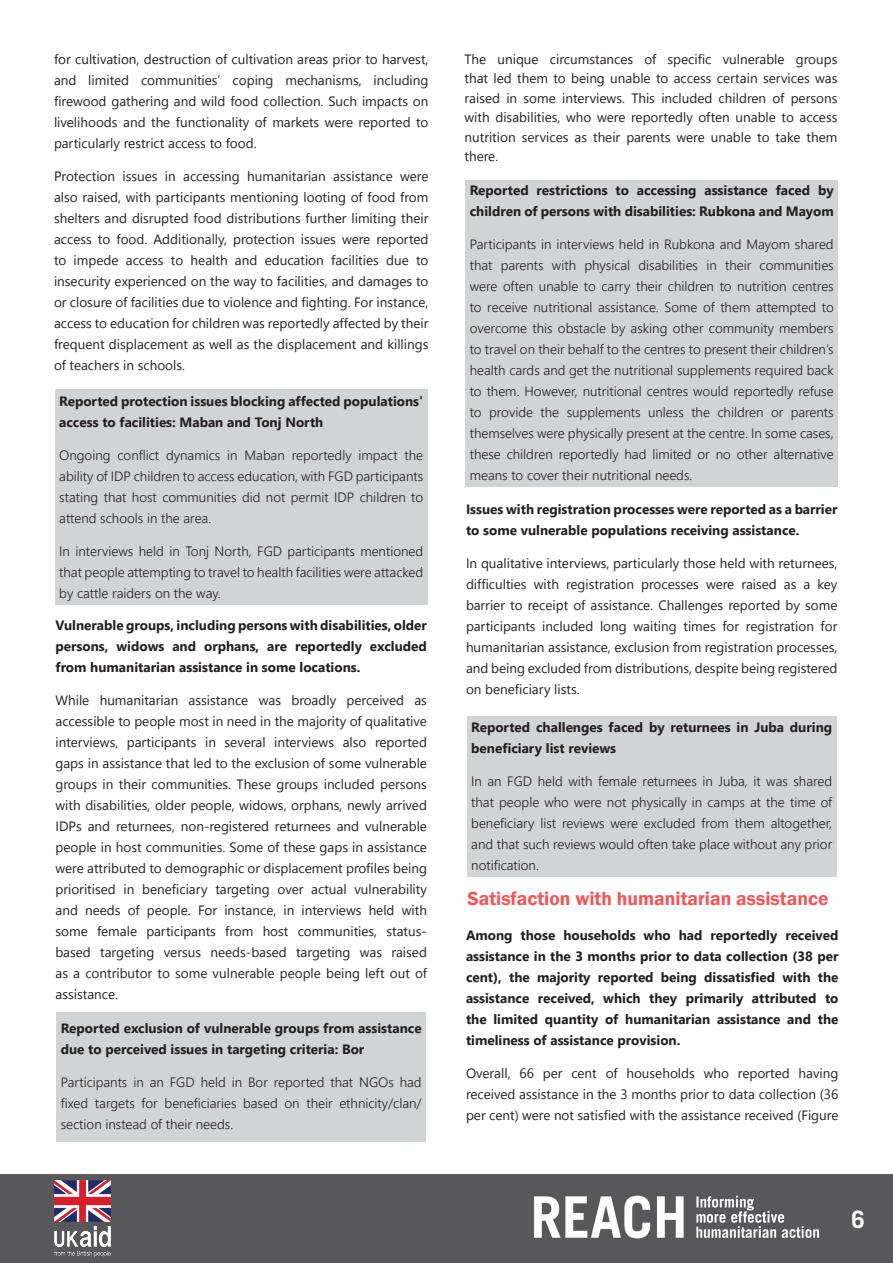
<style>
.page{position:relative;width:893px;height:1263px;background:#fff}
.page>*{position:absolute;margin:0;border:0;box-sizing:border-box;transform-origin:0 0}
.REACH_body_text_back{font:700 24px "Trade Gothic LT Std";color:#fff}
.Intro_bold{font:600 19.5px "Franklin Gothic";color:#ee5859}
.REACH_body_text_back-2{font:13.5px/21px "Leelawadee UI";color:#231f20;text-align:justify}
.REACH_body_text_back-3{font:300 13.5px/21px "Leelawadee UI";color:#231f20;text-align:justify}
.REACH_body_text_back-4{font:700 13.5px/21px "Leelawadee UI";color:#231f20}
</style>
<div class="page">
<div style="left:0;top:1175px;width:893px;height:88px;background:#58585a"></div>
<img style="left:534px;top:1195px;width:285px;height:44px">
<img style="left:54px;top:1181px;width:56px;height:75px">
<div style="left:55px;top:389px;width:373px;height:216px;background:#d1d3d4"></div>
<div style="left:56px;top:1012px;width:370px;height:129px;background:#d1d3d4"></div>
<div style="left:465px;top:180px;width:373px;height:306px;background:#d1d3d4"></div>
<div style="left:467px;top:716px;width:370px;height:160px;background:#d1d3d4"></div>
<p class="REACH_body_text_back-2" style="left:54px;top:48px;width:376px">for cultivation, destruction of cultivation areas prior to harvest, and limited communities’ coping mechanisms, including firewood gathering and wild food collection. Such impacts on livelihoods and the functionality of markets were reported to particularly restrict access to food.</p>
<p class="REACH_body_text_back-2" style="left:54px;top:165px;width:376px">Protection issues in accessing humanitarian assistance were also raised, with participants mentioning looting of food from shelters and disrupted food distributions further limiting their access to food. Additionally, protection issues were reported to impede access to health and education facilities due to insecurity experienced on the way to facilities, and damages to or closure of facilities due to violence and fighting. For instance, access to education for children was reportedly affected by their frequent displacement as well as the displacement and killings of teachers in schools.</p>
<p class="REACH_body_text_back-4" style="left:59px;top:390px;width:365px">Reported protection issues blocking affected populations' access to facilities: Maban and Tonj North</p>
<p class="REACH_body_text_back-3" style="left:59px;top:444px;width:365px">Ongoing conflict dynamics in Maban reportedly impact the ability of IDP children to access education, with FGD participants stating that host communities did not permit IDP children to attend schools in the area.</p>
<p class="REACH_body_text_back-3" style="left:59px;top:540px;width:365px">In interviews held in Tonj North, FGD participants mentioned that people attempting to travel to health facilities were attacked by cattle raiders on the way.</p>
<p class="REACH_body_text_back-4" style="left:55px;top:614px;width:373px;text-align:justify">Vulnerable groups, including persons with disabilities, older persons, widows and orphans, are reportedly excluded from humanitarian assistance in some locations.</p>
<p class="REACH_body_text_back-2" style="left:55px;top:689px;width:373px">While humanitarian assistance was broadly perceived as accessible to people most in need in the majority of qualitative interviews, participants in several interviews also reported gaps in assistance that led to the exclusion of some vulnerable groups in their communities. These groups included persons with disabilities, older people, widows, orphans, newly arrived IDPs and returnees, non-registered returnees and vulnerable people in host communities. Some of these gaps in assistance were attributed to demographic or displacement profiles being prioritised in beneficiary targeting over actual vulnerability and needs of people. For instance, in interviews held with some female participants from host communities, status&shy;based targeting versus needs-based targeting was raised as a contributor to some vulnerable people being left out of assistance.</p>
<p class="REACH_body_text_back-4" style="left:61px;top:1017px;width:362px">Reported exclusion of vulnerable groups from assistance due to perceived issues in targeting criteria: Bor</p>
<p class="REACH_body_text_back-3" style="left:61px;top:1071px;width:362px">Participants in an FGD held in Bor reported that NGOs had fixed targets for beneficiaries based on their ethnicity/clan/ section instead of their needs.</p>
<p class="REACH_body_text_back-2" style="left:464px;top:49px;width:374px;line-height:19.5px">The unique circumstances of specific vulnerable groups that led them to being unable to access certain services was raised in some interviews. This included children of persons with disabilities, who were reportedly often unable to access nutrition services as their parents were unable to take them there.</p>
<p class="REACH_body_text_back-4" style="left:470px;top:179px;width:365px">Reported restrictions to accessing assistance faced by children of persons with disabilities: Rubkona and Mayom</p>
<p class="REACH_body_text_back-3" style="left:470px;top:234px;width:365px">Participants in interviews held in Rubkona and Mayom shared that parents with physical disabilities in their communities were often unable to carry their children to nutrition centres to receive nutritional assistance. Some of them attempted to overcome this obstacle by asking other community members to travel on their behalf to the centres to present their children’s health cards and get the nutritional supplements required back to them. However, nutritional centres would reportedly refuse to provide the supplements unless the children or parents themselves were physically present at the centre. In some cases, these children reportedly had limited or no other alternative means to cover their nutritional needs.</p>
<p class="REACH_body_text_back-4" style="left:466px;top:498px;width:373px">Issues with registration processes were reported as a barrier to some vulnerable populations receiving assistance.</p>
<p class="REACH_body_text_back-2" style="left:466px;top:552px;width:373px">In qualitative interviews, particularly those held with returnees, difficulties with registration processes were raised as a key barrier to receipt of assistance. Challenges reported by some participants included long waiting times for registration for humanitarian assistance, exclusion from registration processes, and being excluded from distributions, despite being registered on beneficiary lists.</p>
<p class="REACH_body_text_back-4" style="left:471px;top:716px;width:362px">Reported challenges faced by returnees in Juba during beneficiary list reviews</p>
<p class="REACH_body_text_back-3" style="left:471px;top:770px;width:362px">In an FGD held with female returnees in Juba, it was shared that people who were not physically in camps at the time of beneficiary list reviews were excluded from them altogether, and that such reviews would often take place without any prior notification.</p>
<p class="Intro_bold" style="left:467px;top:886px;width:363px">Satisfaction with humanitarian assistance</p>
<p class="REACH_body_text_back-4" style="left:466px;top:924px;width:374px;text-align:justify">Among those households who had reportedly received assistance in the 3 months prior to data collection (38 per cent), the majority reported being dissatisfied with the assistance received, which they primarily attributed to the limited quantity of humanitarian assistance and the timeliness of assistance provision.</p>
<p class="REACH_body_text_back-2" style="left:466px;top:1062px;width:374px">Overall, 66 per cent of households who reported having received assistance in the 3 months prior to data collection (36 per cent) were not satisfied with the assistance received (Figure</p>
<p class="REACH_body_text_back" style="left:851px;top:1205px;width:15px">6</p>
</div>
